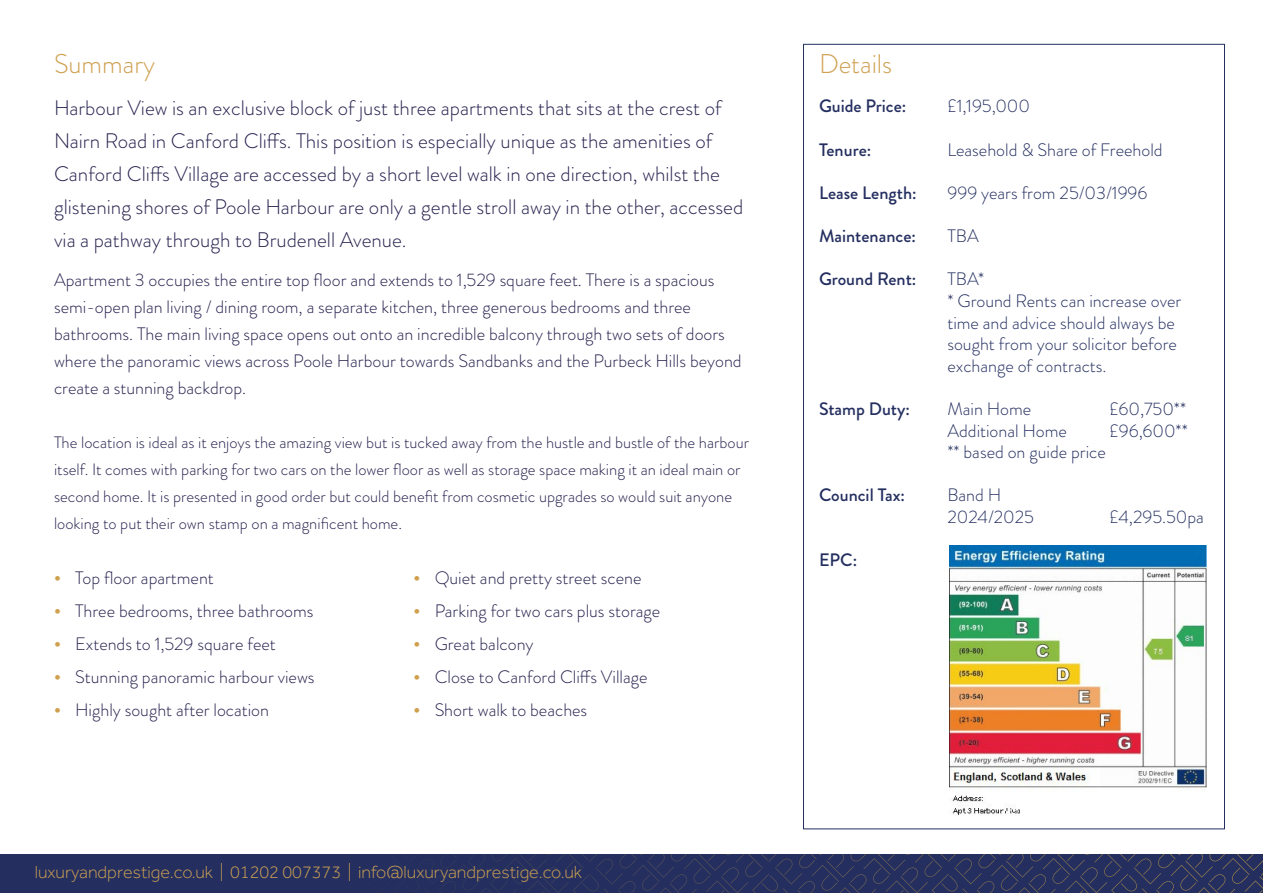
<style>
.page{position:relative;width:1263px;height:893px;background:#fff}
.page>*{position:absolute;margin:0;border:0;box-sizing:border-box;transform-origin:0 0}
.t1{font:300 27px "Brandon Grotesque";color:#cfa151}
.t2{font:300 21px/33px "Brandon Grotesque";color:#26224e}
.t3{font:300 18px/27px "Brandon Grotesque";color:#26224e}
.t4{font:300 18px/21.6px "Brandon Grotesque";color:#242f60}
.t5{font:500 18px "Brandon Grotesque";color:#242f60}
.t6{font:300 18px "Effra";color:#cfa151}
.t7{font:300 16.5px/27px "Brandon Grotesque";color:#26224e}
.s1{font-weight:700;color:#cfa04d}
</style>
<div class="page">
<div style="left:0;top:855px;width:1263px;height:38px;background:#242f60"></div>
<svg style="left:432px;top:855px;width:831px;height:38px"></svg>
<img style="left:949px;top:546px;width:258px;height:269px">
<h1 class="t1" style="left:54px;top:45px;width:103px">Summary</h1>
<h1 class="t1" style="left:819px;top:45px;width:75px">Details</h1>
<p class="t2" style="left:54px;top:91px;width:691px">Harbour View is an exclusive block of just three apartments that sits at the crest of Nairn Road in Canford Cliffs. This position is especially unique as the amenities of Canford Cliffs Village are accessed by a short level walk in one direction, whilst the glistening shores of Poole Harbour are only a gentle stroll away in the other, accessed via a pathway through to Brudenell Avenue.</p>
<p class="t3" style="left:54px;top:267px;width:689px">Apartment 3 occupies the entire top floor and extends to 1,529 square feet. There is a spacious semi-open plan living / dining room, a separate kitchen, three generous bedrooms and three bathrooms. The main living space opens out onto an incredible balcony through two sets of doors where the panoramic views across Poole Harbour towards Sandbanks and the Purbeck Hills beyond create a stunning backdrop.</p>
<p class="t7" style="left:54px;top:429px;width:696px">The location is ideal as it enjoys the amazing view but is tucked away from the hustle and bustle of the harbour itself. It comes with parking for two cars on the lower floor as well as storage space making it an ideal main or second home. It is presented in good order but could benefit from cosmetic upgrades so would suit anyone looking to put their own stamp on a magnificent home.</p>
<p class="t3" style="left:54px;top:565px;width:161px"><span class="s1">•</span> Top floor apartment</p>
<p class="t3" style="left:54px;top:598px;width:261px"><span class="s1">•</span> Three bedrooms, three bathrooms</p>
<p class="t3" style="left:54px;top:631px;width:223px"><span class="s1">•</span> Extends to 1,529 square feet</p>
<p class="t3" style="left:54px;top:664px;width:262px"><span class="s1">•</span> Stunning panoramic harbour views</p>
<p class="t3" style="left:54px;top:697px;width:217px"><span class="s1">•</span> Highly sought after location</p>
<p class="t5" style="left:819px;top:94px;width:89px">Guide Price:</p>
<p class="t5" style="left:819px;top:137px;width:54px">Tenure:</p>
<p class="t5" style="left:819px;top:180px;width:99px">Lease Length:</p>
<p class="t5" style="left:819px;top:223px;width:98px">Maintenance:</p>
<p class="t5" style="left:819px;top:267px;width:99px">Ground Rent:</p>
<p class="t5" style="left:819px;top:396px;width:92px">Stamp Duty:</p>
<p class="t5" style="left:819px;top:483px;width:87px">Council Tax:</p>
<p class="t5" style="left:819px;top:547px;width:40px">EPC:</p>
<p class="t3" style="left:413px;top:565px;width:230px"><span class="s1">•</span> Quiet and pretty street scene</p>
<p class="t3" style="left:413px;top:598px;width:248px"><span class="s1">•</span> Parking for two cars plus storage</p>
<p class="t3" style="left:413px;top:631px;width:122px"><span class="s1">•</span> Great balcony</p>
<p class="t3" style="left:413px;top:664px;width:236px"><span class="s1">•</span> Close to Canford Cliffs Village</p>
<p class="t3" style="left:413px;top:697px;width:175px"><span class="s1">•</span> Short walk to beaches</p>
<p class="t4" style="left:947px;top:96px;width:84px">£1,195,000</p>
<p class="t4" style="left:947px;top:139px;width:217px">Leasehold &amp; Share of Freehold</p>
<p class="t4" style="left:947px;top:182px;width:202px">999 years from 25/03/1996</p>
<p class="t4" style="left:947px;top:225px;width:33px">TBA</p>
<p class="t4" style="left:947px;top:268px;width:235px">TBA*<br>* Ground Rents can increase over time and advice should always be sought from your solicitor before exchange of contracts.</p>
<p class="t4" style="left:947px;top:398px;width:85px">Main Home</p>
<p class="t4" style="left:1109px;top:398px;width:78px">£60,750**</p>
<p class="t4" style="left:947px;top:420px;width:121px">Additional Home</p>
<p class="t4" style="left:1109px;top:420px;width:80px">£96,600**</p>
<p class="t4" style="left:947px;top:441px;width:160px">** based on guide price</p>
<p class="t4" style="left:947px;top:484px;width:88px">Band H<br>2024/2025</p>
<p class="t4" style="left:1109px;top:506px;width:96px">£4,295.50pa</p>
<p class="t6" style="left:35px;top:862px;width:549px">luxuryandprestige.co.uk | 01202 007373 | info@luxuryandprestige.co.uk</p>
</div>
